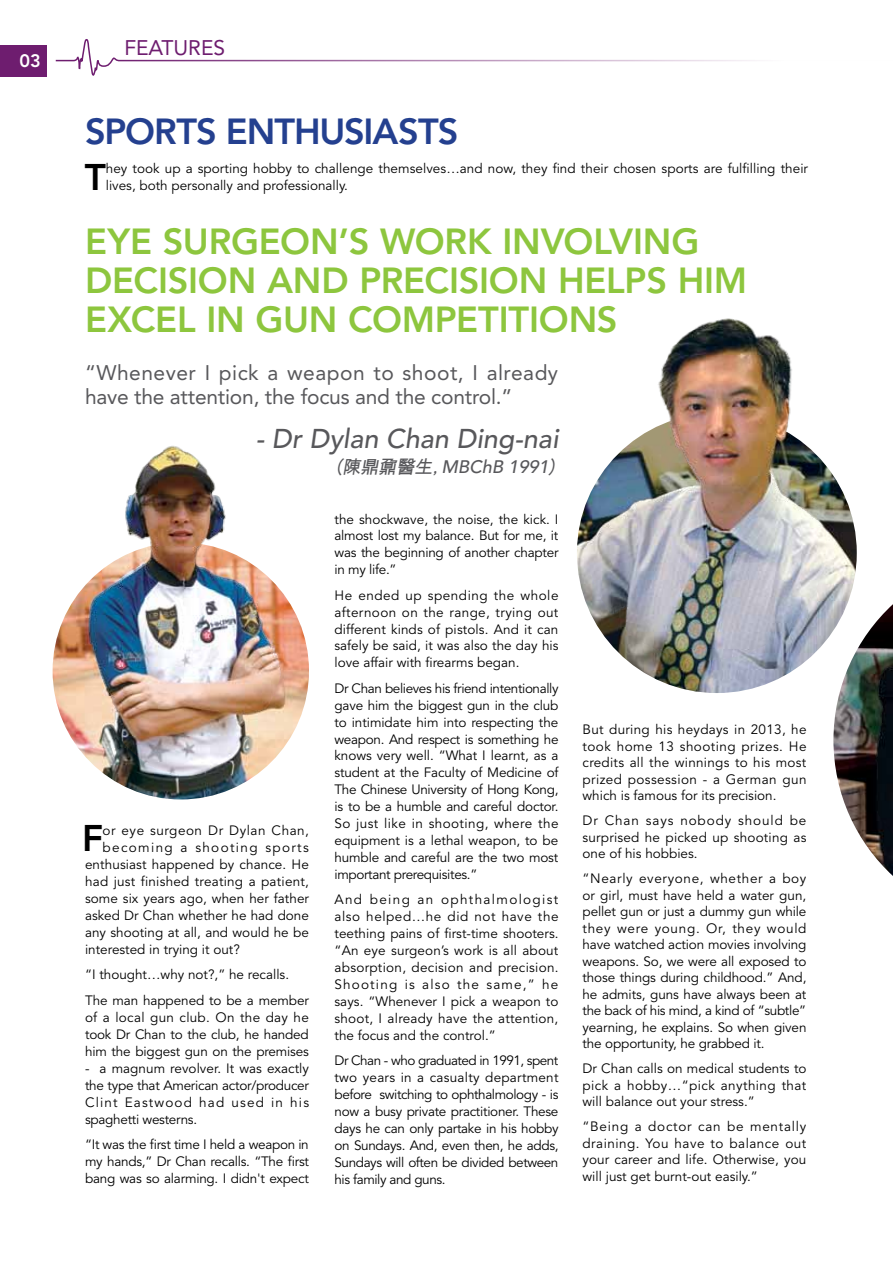
<style>
.page{position:relative;width:893px;height:1263px;background:#fff}
.page>*{position:absolute;margin:0;border:0;box-sizing:border-box;transform-origin:0 0}
.t1{font:800 36.75px "Avenir";color:#000}
.t2{font:800 36px/39px "Avenir";letter-spacing:-.005em;color:#8dc63e}
.t3{font:800 36px "Avenir";letter-spacing:-.03em;color:#24408f}
.t4{font:italic 500 27px "Avenir";color:#58585b}
.t5{font:21px/24px "Avenir";letter-spacing:-.01em;color:#58585b}
.t6{font:21px "Avenir";color:#6e1d6f}
.t7{font:italic 500 18px "Avenir";color:#58585b}
.t8{font:800 18px "Avenir";color:#fff}
.t9{font:13.5px/17px "Avenir";color:#000;text-align:justify}
.t10{font:13.5px "Avenir";letter-spacing:.04em;color:#000}
.t11{font:13.5px "Avenir";letter-spacing:.1em;color:#000}
.s1{font-family:"Xin Gothic";font-weight:400}
.s2{font-family:"Xin Gothic";font-weight:700}
</style>
<div class="page">
<img style="left:53px;top:542px;width:256px;height:257px;border-radius:128px">
<img style="left:73px;top:445px;width:222px;height:329px">
<img style="left:833px;top:710px;width:60px;height:166px">
<img style="left:836px;top:492px;width:57px;height:343px">
<img style="left:577px;top:413px;width:280px;height:280px;border-radius:140px">
<img style="left:587px;top:318px;width:239px;height:342px">
<div style="left:0;top:45px;width:47px;height:32px;background:#6e1d6f"></div>
<svg style="left:55px;top:39px;width:702px;height:37px"></svg>
<h3 class="t8" style="left:20px;top:50px;width:23px">03</h3>
<h3 class="t6" style="left:124px;top:35px;width:102px">FEATURES</h3>
<h2 class="t3" style="left:85px;top:110px;width:375px">SPORTS ENTHUSIASTS</h2>
<h1 class="t1" style="left:85px;top:155px;width:23px">T</h1>
<p class="t9" style="left:106px;top:161px;width:704px;line-height:16.5px">hey took up a sporting hobby to challenge themselves…and now, they find their chosen sports are fulfilling their lives, both personally and professionally.</p>
<h2 class="t2" style="left:85px;top:222px;width:664px">EYE SURGEON’S WORK INVOLVING<br>DECISION AND PRECISION HELPS HIM<br>EXCEL IN GUN COMPETITIONS</h2>
<h3 class="t5" style="left:85px;top:360px;width:475px">“Whenever I pick a weapon to shoot, I already have the attention, the focus and the control.”</h3>
<h3 class="t4" style="left:256px;top:423px;width:304px">- Dr Dylan Chan Ding-nai</h3>
<h3 class="t7" style="left:334px;top:457px;width:229px"><span class="s1">（</span><span class="s2">陳鼎鼐醫生</span><span class="s1">,</span>MBChB 1991<span class="s1">）</span></h3>
<h1 class="t1" style="left:82px;top:817px;width:23px">F</h1>
<p class="t10" style="left:103px;top:822px;width:208px">or eye surgeon Dr Dylan Chan,</p>
<p class="t11" style="left:103px;top:839px;width:208px">becoming a shooting sports</p>
<p class="t9" style="left:85px;top:856px;width:225px">enthusiast happened by chance. He</p>
<p class="t9" style="left:85px;top:873px;width:225px">had just finished treating a patient,</p>
<p class="t9" style="left:85px;top:890px;width:225px">some six years ago, when her father</p>
<p class="t9" style="left:85px;top:907px;width:225px">asked Dr Chan whether he had done</p>
<p class="t9" style="left:85px;top:924px;width:225px">any shooting at all, and would he be</p>
<p class="t9" style="left:85px;top:941px;width:156px">interested in trying it out?</p>
<p class="t9" style="left:85px;top:962px;width:226px;line-height:25.5px">“I thought…why not?,” he recalls.<br>The man happened to be a member</p>
<p class="t9" style="left:85px;top:1009px;width:225px">of a local gun club. On the day he took Dr Chan to the club, he handed him the biggest gun on the premises</p>
<p class="t9" style="left:85px;top:1060px;width:226px">- a magnum revolver. It was exactly the type that American actor/producer Clint Eastwood had used in his spaghetti westerns.</p>
<p class="t9" style="left:85px;top:1136px;width:225px">“It was the first time I held a weapon in my hands,” Dr Chan recalls. “The first bang was so alarming. I didn't expect</p>
<p class="t9" style="left:334px;top:511px;width:226px">the shockwave, the noise, the kick. I almost lost my balance. But for me, it was the beginning of another chapter in my life.”</p>
<p class="t9" style="left:334px;top:587px;width:226px">He ended up spending the whole afternoon on the range, trying out different kinds of pistols. And it can safely be said, it was also the day his love affair with firearms began.</p>
<p class="t9" style="left:334px;top:680px;width:226px">Dr Chan believes his friend intentionally gave him the biggest gun in the club to intimidate him into respecting the weapon. And respect is something he knows very well. “What I learnt, as a student at the Faculty of Medicine of The Chinese University of Hong Kong, is to be a humble and careful doctor.<br>So just like in shooting, where the equipment is a lethal weapon, to be humble and careful are the two most important prerequisites.”</p>
<p class="t9" style="left:334px;top:891px;width:226px">And being an ophthalmologist also helped…he did not have the teething pains of first-time shooters. “An eye surgeon’s work is all about absorption, decision and precision.<br>Shooting is also the same,” he says. “Whenever I pick a weapon to shoot, I already have the attention, the focus and the control.”</p>
<p class="t9" style="left:334px;top:1052px;width:226px">Dr Chan - who graduated in 1991, spent two years in a casualty department before switching to ophthalmology - is now a busy private practitioner. These days he can only partake in his hobby on Sundays. And, even then, he adds, Sundays will often be divided between his family and guns.</p>
<p class="t9" style="left:583px;top:722px;width:226px;line-height:16.5px">But during his heydays in 2013, he took home 13 shooting prizes. He credits all the winnings to his most prized possession - a German gun which is famous for its precision.</p>
<p class="t9" style="left:583px;top:813px;width:225px;line-height:16.5px">Dr Chan says nobody should be surprised he picked up shooting as one of his hobbies.</p>
<p class="t9" style="left:583px;top:871px;width:225px;line-height:16.5px">“Nearly everyone, whether a boy or girl, must have held a water gun, pellet gun or just a dummy gun while they were young. Or, they would have watched action movies involving weapons. So, we were all exposed to those things during childhood.” And, he admits, guns have always been at the back of his mind, a kind of “subtle” yearning, he explains. So when given the opportunity, he grabbed it.</p>
<p class="t9" style="left:583px;top:1061px;width:225px;line-height:16.5px">Dr Chan calls on medical students to pick a hobby…“pick anything that will balance out your stress.”</p>
<p class="t9" style="left:583px;top:1119px;width:225px;line-height:16.5px">“Being a doctor can be mentally draining. You have to balance out your career and life. Otherwise, you will just get burnt-out easily.”</p>
</div>
